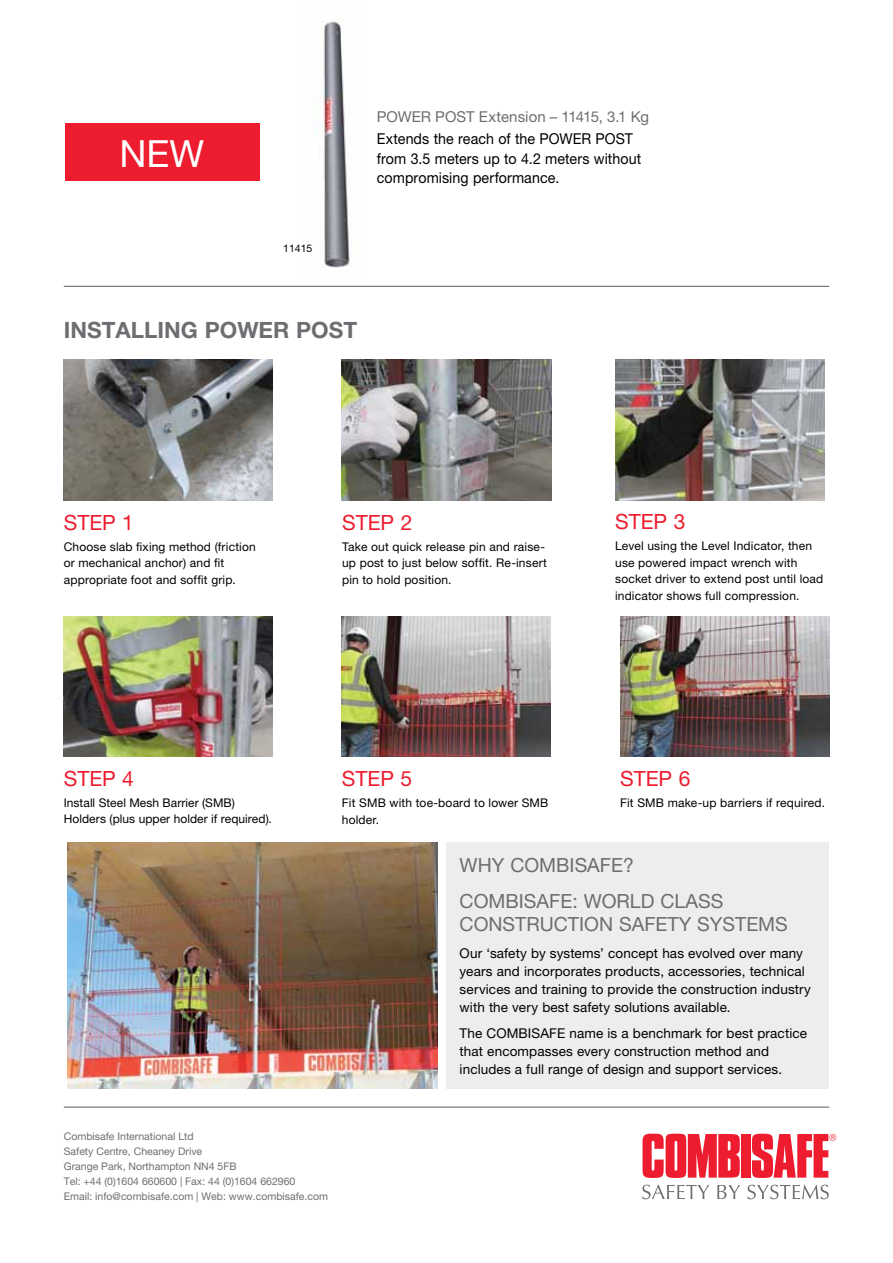
<style>
.page{position:relative;width:893px;height:1263px;background:#fff}
.page>*{position:absolute;margin:0;border:0;box-sizing:border-box;transform-origin:0 0}
.t1{font:37.5px "Helvetica Neue LT Pro";color:#fff}
.t2{font:700 22.5px "Helvetica Neue LT Pro";color:#6d6e71}
.t3{font:21px "Helvetica Neue LT Pro";color:#ed1c2e}
.t4{font:19.5px/36.2px "Helvetica Neue LT Pro";color:#6d6e71}
.t5{font:15px/19.5px "Helvetica Neue LT Pro";letter-spacing:.005em;color:#000;scale:.95 1}
.t6{font:15px "Helvetica Neue LT Pro";letter-spacing:-.005em;color:#6d6e71}
.t7{font:13.5px/18px "Helvetica Neue LT Pro";letter-spacing:.01em;color:#000}
.t8{font:12px/16.5px "Helvetica Neue LT Pro";letter-spacing:.01em;color:#000}
.t9{font:10.5px/15px "Helvetica Neue LT Pro";color:#6d6e71}
.t10{font:10.5px "Helvetica Neue LT Pro";color:#000}
</style>
<div class="page">
<div style="left:446px;top:842px;width:383px;height:247px;background:#ededee"></div>
<img style="left:64px;top:360px;width:209px;height:140px">
<img style="left:342px;top:360px;width:209px;height:140px">
<img style="left:616px;top:360px;width:208px;height:140px">
<img style="left:64px;top:616px;width:209px;height:141px">
<img style="left:342px;top:616px;width:209px;height:140px">
<img style="left:620px;top:616px;width:209px;height:140px">
<div style="left:741px;top:1134px;width:9px;height:43px;background:#ed1c2e"></div>
<svg style="left:752px;top:1134px;width:84px;height:44px"></svg>
<svg style="left:642px;top:1134px;width:98px;height:44px;background:#f04755"></svg>
<svg style="left:642px;top:1184px;width:67px;height:15px"></svg>
<svg style="left:717px;top:1185px;width:23px;height:14px"></svg>
<svg style="left:747px;top:1184px;width:82px;height:15px"></svg>
<div style="left:65px;top:123px;width:195px;height:58px;background:#ed1c2e"></div>
<hr style="left:64px;top:1106px;width:765px;height:2px;background:#6d6e71">
<hr style="left:64px;top:286px;width:765px;height:1px;background:#6d6e71">
<img style="left:67px;top:842px;width:370px;height:247px">
<img style="left:316px;top:19px;width:34px;height:249px">
<h1 class="t1" style="left:119px;top:131px;width:86px">NEW</h1>
<p class="t10" style="left:283px;top:242px;width:31px">11415</p>
<p class="t6" style="left:377px;top:108px;width:274px">POWER POST Extension – 11415, 3.1 Kg</p>
<p class="t5" style="left:377px;top:129px;width:280px">Extends the reach of the POWER POST from 3.5 meters up to 4.2 meters without compromising performance.</p>
<h2 class="t2" style="left:64px;top:316px;width:280px">INSTALLING POWER POST</h2>
<h3 class="t3" style="left:64px;top:510px;width:72px">STEP 1</h3>
<p class="t8" style="left:64px;top:538px;width:193px">Choose slab fixing method (friction or mechanical anchor) and fit appropriate foot and soffit grip.</p>
<h3 class="t3" style="left:342px;top:510px;width:72px">STEP 2</h3>
<p class="t8" style="left:342px;top:538px;width:206px">Take out quick release pin and raise&shy;up post to just below soffit. Re-insert pin to hold position.</p>
<h3 class="t3" style="left:615px;top:509px;width:72px">STEP 3</h3>
<p class="t8" style="left:615px;top:537px;width:210px">Level using the Level I ndicator, then use powered impact wrench with socket driver to extend post until load indicator shows full compression.</p>
<h3 class="t3" style="left:64px;top:766px;width:72px">STEP 4</h3>
<p class="t8" style="left:64px;top:794px;width:152px">I nstall Steel M esh Barrier (SMB</p>
<p class="t8" style="left:64px;top:794px;width:210px;text-indent:168px">)<br>Holders (plus upper holder if required).</p>
<h3 class="t3" style="left:342px;top:766px;width:72px">STEP 5</h3>
<p class="t8" style="left:342px;top:794px;width:27px">Fit SMB</p>
<p class="t8" style="left:390px;top:794px;width:142px">with toe-board to lower SMB</p>
<p class="t8" style="left:342px;top:811px;width:39px">holder.</p>
<h3 class="t3" style="left:620px;top:766px;width:72px">STEP 6</h3>
<p class="t8" style="left:620px;top:794px;width:27px">Fit SMB</p>
<p class="t8" style="left:668px;top:794px;width:159px">make-up barriers if required.</p>
<h3 class="t4" style="left:460px;top:846px;width:176px">Why Combisafe?<br>COMBISAF</h3>
<h3 class="t4" style="left:460px;top:889px;width:240px;line-height:23.4px;text-indent:101px">E: WORLD CLASS<br>CONSTRUCTION SAF</h3>
<h3 class="t4" style="left:656px;top:906px;width:55px">ETY SYS</h3>
<h3 class="t4" style="left:735px;top:906px;width:38px">TEMS</h3>
<p class="t7" style="left:460px;top:944px;width:353px">Our ‘safety by systems’ concept has evolved over many years and incorporates products, accessories, technical services and training to provide the construction industry with the very best safety solutions available.</p>
<p class="t7" style="left:460px;top:1024px;width:349px">The Combisafe name is a benchmark for best practice that encompasses every construction method and includes a full range of design and support services.</p>
<p class="t9" style="left:64px;top:1128px;width:266px">Combisafe I nternational Ltd<br>Safety Centre, Cheaney Drive<br>Grange Park, Northampton NN4 5FB<br>Tel: +44 (0)1604 660600 | Fax: 44 (0)1604 662960<br>Email: info@combisafe.com | Web: www.combisafe.com</p>
</div>
